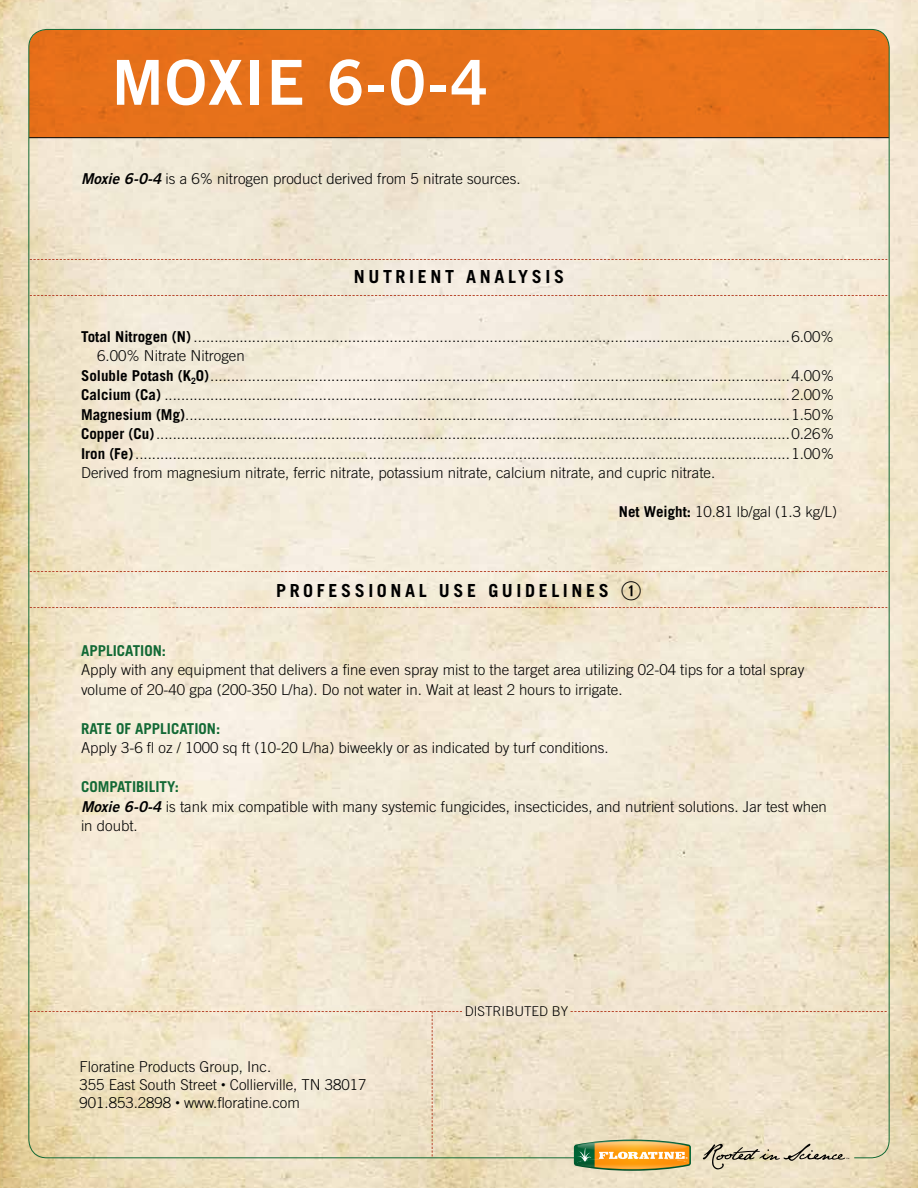
<style>
.page{position:relative;width:918px;height:1188px;background:#fff}
.page>*{position:absolute;margin:0;border:0;box-sizing:border-box;transform-origin:0 0}
.t1{font:62.1px "Trade Gothic LT Std Bd 2";letter-spacing:.025em;color:#fff}
.t2{font:700 18px "Trade Gothic LT Std";letter-spacing:.2em;color:#000}
.t3{font:300 15px/19.5px "Trade Gothic LT Std";color:#000}
.t4{font:700 15px "Trade Gothic LT Std";color:#126935}
.t5{font:300 13.5px "Trade Gothic LT Std";color:#000}
.s1{font-family:"Trade Gothic LT Std Bd 2 Obl";font-weight:400}
.s2{font-weight:700}
.s3{font-family:"Combi Numerals";font-weight:400;font-size:25.5px}
.s4{font-weight:700;color:#126935}
.s5{font-size:9px}
</style>
<div class="page">
<img style="left:0;top:0;width:918px;height:1188px">
<div style="left:29px;top:30px;width:860px;height:107px;background:#e7711b"></div>
<hr style="left:29px;top:137px;width:860px;height:1px;background:#000">
<svg style="left:31px;top:259px;width:856px;height:1px"></svg>
<svg style="left:31px;top:295px;width:856px;height:1px"></svg>
<svg style="left:31px;top:571px;width:856px;height:1px"></svg>
<svg style="left:31px;top:607px;width:856px;height:1px"></svg>
<svg style="left:30px;top:1011px;width:432px;height:146px;background:#efe1c6"></svg>
<svg style="left:703px;top:1144px;width:146px;height:25px;background:#cec4ab"></svg>
<img style="left:566px;top:1128px;width:133px;height:17px">
<img style="left:565px;top:1145px;width:134px;height:35px">
<svg style="left:574px;top:1140px;width:117px;height:31px;background:#c9a754"></svg>
<svg style="left:571px;top:1011px;width:316px;height:1px"></svg>
<h1 class="t1" style="left:112px;top:44px;width:378px">MOXIE 6-0-4</h1>
<p class="t3" style="left:81px;top:168px;width:441px"><span class="s1">Moxie 6-0-4</span> is a 6% nitrogen product derived from 5 nitrate sources.</p>
<p class="t2" style="left:354px;top:266px;width:212px">NUTRIENT ANALYSIS</p>
<p class="t3" style="left:81px;top:326px;width:755px"><span class="s2">Total Nitrogen (N)</span> ...............................................................................................................................................6.00%</p>
<p class="t3" style="left:97px;top:346px;width:149px">6.00% Nitrate Nitrogen</p>
<p class="t3" style="left:81px;top:365px;width:755px"><span class="s2">Soluble Potash (K</span><sub>2</sub><span class="s2">O)</span>...........................................................................................................................................4.00%</p>
<p class="t3" style="left:81px;top:385px;width:755px"><span class="s2">Calcium (Ca)</span> ......................................................................................................................................................2.00%</p>
<p class="t3" style="left:81px;top:404px;width:755px"><span class="s2">Magnesium (Mg)</span>.................................................................................................................................................1.50%</p>
<p class="t3" style="left:81px;top:424px;width:755px"><span class="s2">Copper (Cu)</span>........................................................................................................................................................0.26%</p>
<p class="t3" style="left:81px;top:443px;width:755px"><span class="s2">Iron (Fe)</span>.............................................................................................................................................................1.00%</p>
<p class="t3" style="left:81px;top:463px;width:636px">Derived from magnesium nitrate, ferric nitrate, potassium nitrate, calcium nitrate, and cupric nitrate.</p>
<p class="t3" style="left:619px;top:502px;width:220px"><span class="s2">Net Weight:</span> 10.81 lb/gal (1.3 kg/L)</p>
<p class="t2" style="left:276px;top:580px;width:367px">PROFESSIONAL USE GUIDELINES <span class="s3">q</span></p>
<p class="t4" style="left:81px;top:641px;width:87px">APPLICATION:</p>
<p class="t3" style="left:81px;top:660px;width:725px">Apply with any equipment that delivers a fine even spray mist to the target area utilizing 02-04 tips for a total spray volume of 20-40 gpa (200-350 L/ha). Do not water in. Wait at least 2 hours to irrigate.</p>
<p class="t4" style="left:81px;top:719px;width:141px">RATE OF APPLICATION:</p>
<p class="t3" style="left:81px;top:738px;width:529px">Apply 3-6 fl oz / 1000 sq ft (10-20 L/ha) biweekly or as indicated by turf conditions.</p>
<p class="t3" style="left:81px;top:777px;width:747px"><span class="s4">COMPATIBILITY:<br></span><span class="s1">Moxie 6-0-4</span> is tank mix compatible with many systemic fungicides, insecticides, and nutrient solutions. Jar test when in doubt.</p>
<p class="t3" style="left:79px;top:1057px;width:289px;line-height:18px">Floratine Products Group, Inc.<br>355 East South Street <span class="s5">•</span> Collierville, TN 38017<br>901.853.2898 <span class="s5">•</span> www.floratine.com</p>
<p class="t5" style="left:465px;top:1003px;width:105px">DISTRIBUTED BY</p>
</div>
